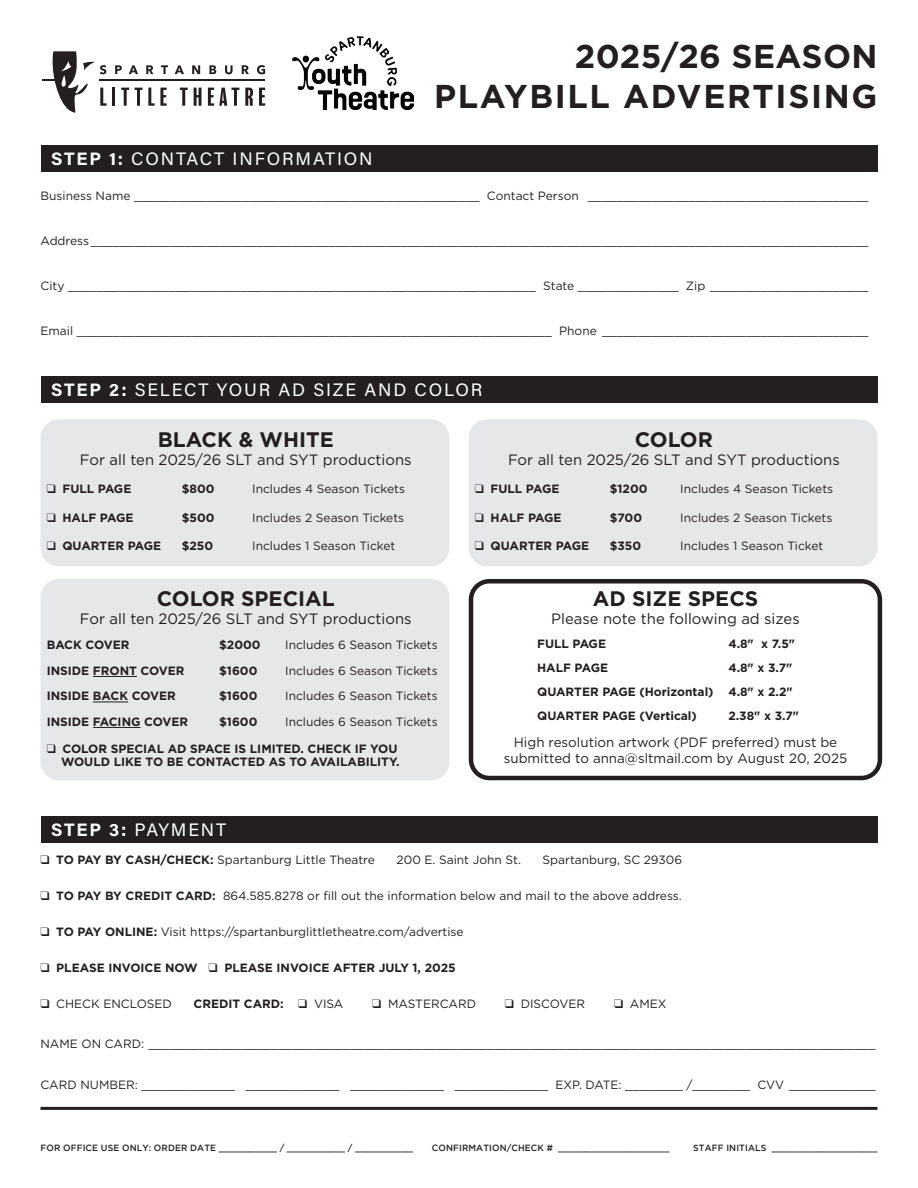
<style>
.page{position:relative;width:918px;height:1188px;background:#fff}
.page>*{position:absolute;margin:0;border:0;box-sizing:border-box;transform-origin:0 0}
.t1{font:700 33px/39.6px "Gotham";letter-spacing:.05em;color:#231f20;text-align:right}
.t2{font:700 21px "Gotham";color:#231f20}
.t3{font:18px "Acumin Pro";letter-spacing:.1em;color:#fff}
.t4{font:15px "Gotham";color:#231f20}
.t5{font:13.5px/16.5px "Gotham";color:#231f20;text-align:center}
.t6{font:12px "Gotham";color:#231f20}
.t7{font:700 12px/24px "Gotham";color:#231f20;text-align:right}
.t8{font:500 9px "Gotham";letter-spacing:.015em;color:#231f20}
.s1{font-weight:700}
.s2{font-weight:400}
</style>
<div class="page">
<div style="left:41px;top:376px;width:837px;height:26px;background:#231f20"></div>
<div style="left:41px;top:816px;width:837px;height:27px;background:#231f20"></div>
<div style="left:41px;top:145px;width:837px;height:27px;background:#231f20"></div>
<div style="left:41px;top:419px;width:408px;height:147px;background:#e6e7e9;border-radius:18px"></div>
<div style="left:41px;top:579px;width:408px;height:201px;background:#e6e7e9;border-radius:18px"></div>
<div style="left:469px;top:419px;width:409px;height:147px;background:#e6e7e9;border-radius:18px"></div>
<hr style="left:93px;top:676px;width:44px;height:1px;background:#231f20">
<hr style="left:93px;top:702px;width:35px;height:1px;background:#231f20">
<hr style="left:93px;top:727px;width:48px;height:1px;background:#231f20">
<div style="left:469px;top:579px;width:413px;height:201px;border:4px solid #231f20;border-radius:18px"></div>
<hr style="left:40px;top:1107px;width:838px;height:3px;background:#231f20">
<hr style="left:100px;top:79px;width:165px;height:2px;background:#231f20">
<hr style="left:112px;top:88px;width:3px;height:18px;background:#231f20">
<svg style="left:121px;top:88px;width:8px;height:18px"></svg>
<svg style="left:135px;top:88px;width:7px;height:18px"></svg>
<svg style="left:148px;top:88px;width:19px;height:18px"></svg>
<svg style="left:180px;top:88px;width:8px;height:18px"></svg>
<svg style="left:194px;top:88px;width:8px;height:18px"></svg>
<svg style="left:208px;top:88px;width:31px;height:18px"></svg>
<svg style="left:245px;top:88px;width:8px;height:18px"></svg>
<svg style="left:259px;top:88px;width:6px;height:18px"></svg>
<svg style="left:43px;top:51px;width:64px;height:62px"></svg>
<svg style="left:115px;top:65px;width:7px;height:9px"></svg>
<svg style="left:129px;top:65px;width:9px;height:9px"></svg>
<svg style="left:146px;top:65px;width:7px;height:9px"></svg>
<svg style="left:161px;top:65px;width:7px;height:9px"></svg>
<svg style="left:175px;top:65px;width:9px;height:9px"></svg>
<svg style="left:192px;top:65px;width:8px;height:9px"></svg>
<svg style="left:209px;top:65px;width:7px;height:9px"></svg>
<svg style="left:225px;top:65px;width:8px;height:9px"></svg>
<svg style="left:242px;top:65px;width:7px;height:9px"></svg>
<svg style="left:257px;top:65px;width:8px;height:9px"></svg>
<img style="left:292px;top:36px;width:122px;height:74px">
<h3 class="t3" style="left:51px;top:146px;width:323px"><span class="s1">STEP 1:</span> CONTACT INFORMATION</h3>
<h1 class="t1" style="left:434px;top:36px;width:445px">2025/26 SEASON<br>PLAYBILL ADVERTISING</h1>
<p class="t6" style="left:40px;top:188px;width:829px">Business Name ________________________________________________ Contact Person _______________________________________</p>
<p class="t6" style="left:41px;top:233px;width:829px">Address____________________________________________________________________________________________________________</p>
<p class="t6" style="left:40px;top:278px;width:666px">City _________________________________________________________________ State ______________ Zip</p>
<p class="t6" style="left:40px;top:323px;width:829px">Email __________________________________________________________________ Phone _____________________________________</p>
<h3 class="t3" style="left:51px;top:377px;width:433px"><span class="s1">STEP 2:</span> SELECT YOUR AD SIZE AND COLOR</h3>
<h2 class="t2" style="left:158px;top:427px;width:178px">BLACK &amp; WHITE</h2>
<p class="t4" style="left:80px;top:450px;width:333px">For all ten 2025/26 SLT and SYT productions</p>
<p class="t7" style="left:47px;top:477px;width:86px">❑ FULL PAGE</p>
<p class="t7" style="left:182px;top:477px;width:34px">$800</p>
<p class="t6" style="left:252px;top:481px;width:154px">Includes 4 Season Tickets</p>
<p class="t7" style="left:47px;top:505px;width:88px">❑ HALF PAGE</p>
<p class="t7" style="left:182px;top:505px;width:34px">$500</p>
<p class="t6" style="left:252px;top:510px;width:154px">Includes 2 Season Tickets</p>
<p class="t7" style="left:47px;top:534px;width:116px">❑ QUARTER PAGE</p>
<p class="t7" style="left:182px;top:534px;width:33px">$250</p>
<p class="t6" style="left:252px;top:538px;width:145px">Includes 1 Season Ticket</p>
<h2 class="t2" style="left:157px;top:586px;width:180px">COLOR SPECIAL</h2>
<p class="t4" style="left:80px;top:609px;width:333px">For all ten 2025/26 SLT and SYT productions</p>
<p class="t7" style="left:47px;top:633px;width:84px">BACK COVER</p>
<p class="t7" style="left:219px;top:633px;width:43px">$2000</p>
<p class="t6" style="left:285px;top:637px;width:154px">Includes 6 Season Tickets</p>
<p class="t7" style="left:47px;top:658px;width:139px">INSIDE FRONT COVER</p>
<p class="t7" style="left:219px;top:658px;width:40px">$1600</p>
<p class="t6" style="left:285px;top:663px;width:154px">Includes 6 Season Tickets</p>
<p class="t7" style="left:47px;top:684px;width:131px">INSIDE BACK COVER</p>
<p class="t7" style="left:219px;top:684px;width:40px">$1600</p>
<p class="t6" style="left:285px;top:688px;width:154px">Includes 6 Season Tickets</p>
<p class="t7" style="left:47px;top:709px;width:143px">INSIDE FACING COVER</p>
<p class="t7" style="left:219px;top:709px;width:40px">$1600</p>
<p class="t6" style="left:285px;top:714px;width:154px">Includes 6 Season Tickets</p>
<p class="t7" style="left:47px;top:742px;width:354px;line-height:13.5px">❑ COLOR SPECIAL AD SPACE IS LIMITED. CHECK IF YOU<br>WOULD LIKE TO BE CONTACTED AS TO AVAILABILITY.</p>
<h3 class="t3" style="left:51px;top:818px;width:177px"><span class="s1">STEP 3:</span> PAYMENT</h3>
<h2 class="t2" style="left:635px;top:427px;width:80px">COLOR</h2>
<p class="t4" style="left:508px;top:450px;width:333px">For all ten 2025/26 SLT and SYT productions</p>
<p class="t7" style="left:475px;top:477px;width:86px">❑ FULL PAGE</p>
<p class="t7" style="left:610px;top:477px;width:39px">$1200</p>
<p class="t6" style="left:680px;top:481px;width:154px">Includes 4 Season Tickets</p>
<p class="t7" style="left:475px;top:505px;width:88px">❑ HALF PAGE</p>
<p class="t7" style="left:610px;top:505px;width:34px">$700</p>
<p class="t6" style="left:680px;top:510px;width:154px">Includes 2 Season Tickets</p>
<p class="t7" style="left:475px;top:534px;width:116px">❑ QUARTER PAGE</p>
<p class="t7" style="left:610px;top:534px;width:33px">$350</p>
<p class="t6" style="left:680px;top:538px;width:145px">Includes 1 Season Ticket</p>
<h2 class="t2" style="left:593px;top:586px;width:167px">AD SIZE SPECS</h2>
<p class="t4" style="left:551px;top:609px;width:250px">Please note the following ad sizes</p>
<p class="t7" style="left:537px;top:631px;width:70px">FULL PAGE</p>
<p class="t7" style="left:728px;top:631px;width:68px">4.8" x 7.5"</p>
<p class="t7" style="left:537px;top:655px;width:73px">HALF PAGE</p>
<p class="t7" style="left:537px;top:655px;width:257px;text-align:justify;text-indent:191px">4.8" x 3.7" QUARTER PAGE (Horizontal) 4.8" x 2.2" QUARTER PAGE (Vertical)</p>
<p class="t7" style="left:728px;top:703px;width:72px">2.38" x 3.7"</p>
<p class="t5" style="left:504px;top:733px;width:345px">High resolution artwork (PDF preferred) must be submitted to anna@sltmail.com by August 20, 2025</p>
<p class="t6" style="left:40px;top:852px;width:336px">❑ <span class="s1">TO PAY BY CASH/CHECK:</span> Spartanburg Little Theatre</p>
<p class="t6" style="left:397px;top:852px;width:126px">200 E. Saint John St.</p>
<p class="t6" style="left:543px;top:852px;width:141px">Spartanburg, SC 29306</p>
<p class="t6" style="left:40px;top:888px;width:643px">❑ <span class="s1">TO PAY BY CREDIT CARD:</span> 864.585.8278 or fill out the information below and mail to the above address.</p>
<p class="t6" style="left:40px;top:924px;width:425px">❑ <span class="s1">TO PAY ONLINE:</span> Visit https://spartanburglittletheatre.com/advertise</p>
<p class="t7" style="left:40px;top:955px;width:417px">❑ PLEASE INVOICE NOW ❑ PLEASE INVOICE AFTER JULY 1, 2025</p>
<p class="t6" style="left:40px;top:996px;width:133px">❑ CHECK ENCLOSED</p>
<p class="t7" style="left:194px;top:991px;width:151px">CREDIT CARD: ❑ <span class="s2">VISA</span></p>
<p class="t6" style="left:372px;top:996px;width:105px">❑ MASTERCARD</p>
<p class="t6" style="left:505px;top:996px;width:82px">❑ DISCOVER</p>
<p class="t6" style="left:614px;top:996px;width:54px">❑ AMEX</p>
<p class="t6" style="left:40px;top:1036px;width:837px">NAME ON CARD: _____________________________________________________________________________________________________</p>
<p class="t6" style="left:40px;top:1077px;width:745px">CARD NUMBER: _____________ _____________ _____________ _____________ EXP. DATE: ________ /________ CVV</p>
<p class="t8" style="left:41px;top:1143px;width:374px">FOR OFFICE USE ONLY: ORDER DATE ___________ / ___________ / ___________</p>
<p class="t8" style="left:432px;top:1143px;width:239px">CONFIRMATION/CHECK # _____________________</p>
<p class="t8" style="left:693px;top:1143px;width:186px">STAFF INITIALS ____________________</p>
</div>
